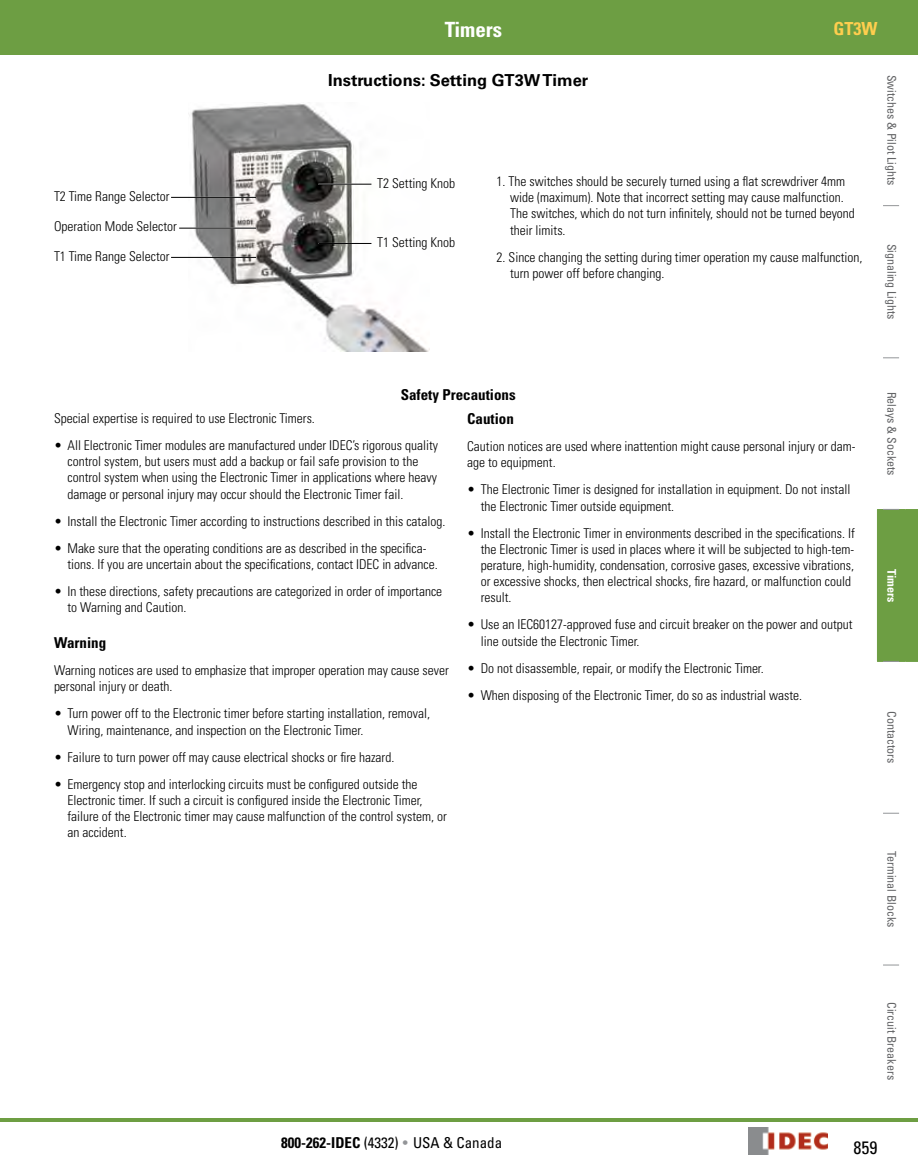
<style>
.page{position:relative;width:918px;height:1175px;background:#fff}
.page>*{position:absolute;margin:0;border:0;box-sizing:border-box;transform-origin:0 0}
.t1{font:700 condensed 21px "Univers LT Std";color:#fff}
.t2{font:700 condensed 18px "Univers LT Std";color:#ffce4e}
.t3{font:condensed 18px "Univers LT Std";color:#000}
.t4{font:700 16.5px "Univers LT Std";color:#000}
.t5{font:700 condensed 15px "Univers LT Std";color:#000}
.t6{font:condensed 15px "Univers LT Std";color:#000}
.t7{font:300 condensed 13.5px/16.2px "Univers LT Std";color:#000}
.t8{font:condensed 12px "Univers LT Std";color:#636466}
.t9{font:700 condensed 12px "Univers LT Std";color:#fff}
.s1{font-weight:700}
.s2{color:#939598}
</style>
<div class="page">
<svg style="left:883px;top:205px;width:16px;height:1px"></svg>
<svg style="left:883px;top:357px;width:16px;height:1px"></svg>
<div style="left:877px;top:509px;width:41px;height:153px;background:#6d9e43"></div>
<svg style="left:883px;top:813px;width:16px;height:1px"></svg>
<svg style="left:883px;top:964px;width:16px;height:1px"></svg>
<svg style="left:883px;top:54px;width:16px;height:1px"></svg>
<div style="left:0;top:0;width:918px;height:54px;background:#6d9e43"></div>
<img style="left:748px;top:1127px;width:80px;height:27px">
<hr style="left:0;top:1118px;width:918px;height:3px;background:#6d9e43">
<img style="left:188px;top:103px;width:241px;height:249px">
<hr style="left:318px;top:243px;width:53px;height:1px;background:#000">
<hr style="left:318px;top:184px;width:53px;height:1px;background:#000">
<hr style="left:171px;top:197px;width:85px;height:1px;background:#000">
<hr style="left:179px;top:227px;width:77px;height:2px;background:#fff">
<hr style="left:179px;top:228px;width:77px;height:1px;background:#000">
<hr style="left:171px;top:257px;width:85px;height:1px;background:#000">
<p class="t7" style="left:54px;top:188px;width:117px">T2 Time Range Selector</p>
<p class="t7" style="left:54px;top:212px;width:124px;line-height:29.2px">Operation Mode Selector<br>T1 Time Range Selector</p>
<h1 class="t1" style="left:445px;top:17px;width:59px">Timers</h1>
<p class="t2" style="left:834px;top:18px;width:45px">GT3W</p>
<p class="t4" style="left:328px;top:70px;width:262px">Instructions: Setting GT3W Timer</p>
<p class="t8" style="left:899px;top:75px;width:112px;rotate:90deg">Switches &amp; Pilot Lights</p>
<p class="t7" style="left:510px;top:173px;width:346px;text-indent:-14px">1. The switches should be securely turned using a flat screwdriver 4mm wide (maximum). Note that incorrect setting may cause malfunction.<br>The switches, which do not turn infinitely, should not be turned beyond their limits.</p>
<p class="t7" style="left:510px;top:249px;width:354px;text-indent:-14px">2. Since changing the setting during timer operation my cause malfunction, turn power off before changing.</p>
<p class="t7" style="left:377px;top:175px;width:79px">T2 Setting Knob</p>
<p class="t7" style="left:377px;top:234px;width:79px">T1 Setting Knob</p>
<p class="t8" style="left:899px;top:244px;width:77px;rotate:90deg">Signaling Lights</p>
<p class="t5" style="left:401px;top:385px;width:117px">Safety Precautions</p>
<p class="t7" style="left:54px;top:410px;width:262px">Special expertise is required to use Electronic Timers.</p>
<p class="t7" style="left:68px;top:437px;width:372px;text-indent:-13px">• All Electronic Timer modules are manufactured under IDEC’s rigorous quality control system, but users must add a backup or fail safe provision to the control system when using the Electronic Timer in applications where heavy damage or personal injury may occur should the Electronic Timer fail.</p>
<p class="t7" style="left:54px;top:513px;width:393px">• Install the Electronic Timer according to instructions described in this catalog.</p>
<p class="t7" style="left:68px;top:540px;width:372px;text-indent:-14px">• Make sure that the operating conditions are as described in the specifica&shy;tions. If you are uncertain about the specifications, contact IDEC in advance.</p>
<p class="t7" style="left:68px;top:583px;width:376px;text-indent:-13px">• In these directions, safety precautions are categorized in order of importance to Warning and Caution.</p>
<p class="t5" style="left:54px;top:633px;width:54px">Warning</p>
<p class="t7" style="left:54px;top:662px;width:396px">Warning notices are used to emphasize that improper operation may cause sever personal injury or death.</p>
<p class="t7" style="left:68px;top:705px;width:364px;text-indent:-14px">• Turn power off to the Electronic timer before starting installation, removal,<br>Wiring, maintenance, and inspection on the Electronic Timer.</p>
<p class="t7" style="left:54px;top:748px;width:342px">• Failure to turn power off may cause electrical shocks or fire hazard.</p>
<p class="t7" style="left:68px;top:775px;width:381px;text-indent:-14px">• Emergency stop and interlocking circuits must be configured outside the Electronic timer. If such a circuit is configured inside the Electronic Timer, failure of the Electronic timer may cause malfunction of the control system, or an accident.</p>
<p class="t5" style="left:467px;top:409px;width:48px">Caution</p>
<p class="t7" style="left:467px;top:438px;width:390px">Caution notices are used where inattention might cause personal injury or dam&shy;age to equipment.</p>
<p class="t7" style="left:481px;top:481px;width:371px;text-indent:-14px">• The Electronic Timer is designed for installation in equipment. Do not install the Electronic Timer outside equipment.</p>
<p class="t7" style="left:481px;top:524px;width:376px;text-indent:-14px">• Install the Electronic Timer in environments described in the specifications. If the Electronic Timer is used in places where it will be subjected to high-tem&shy;perature, high-humidity, condensation, corrosive gases, excessive vibrations, or excessive shocks, then electrical shocks, fire hazard, or malfunction could result.</p>
<p class="t7" style="left:481px;top:616px;width:373px;text-indent:-14px">• Use an IEC60127-approved fuse and circuit breaker on the power and output line outside the Electronic Timer.</p>
<p class="t7" style="left:467px;top:659px;width:298px">• Do not disassemble, repair, or modify the Electronic Timer.</p>
<p class="t7" style="left:467px;top:686px;width:336px">• When disposing of the Electronic Timer, do so as industrial waste.</p>
<p class="t8" style="left:899px;top:391px;width:85px;rotate:90deg">Relays &amp; Sockets</p>
<p class="t9" style="left:899px;top:569px;width:34px;rotate:90deg">Timers</p>
<p class="t8" style="left:899px;top:711px;width:54px;rotate:90deg">Contactors</p>
<p class="t8" style="left:899px;top:851px;width:78px;rotate:90deg">Terminal Blocks</p>
<p class="t6" style="left:281px;top:1132px;width:222px"><span class="s1">800-262-IDEC</span> (4332) <span class="s2">•</span> USA &amp; Canada</p>
<p class="t8" style="left:899px;top:1002px;width:79px;rotate:90deg">Circuit Breakers</p>
<p class="t3" style="left:854px;top:1136px;width:25px">859</p>
</div>
